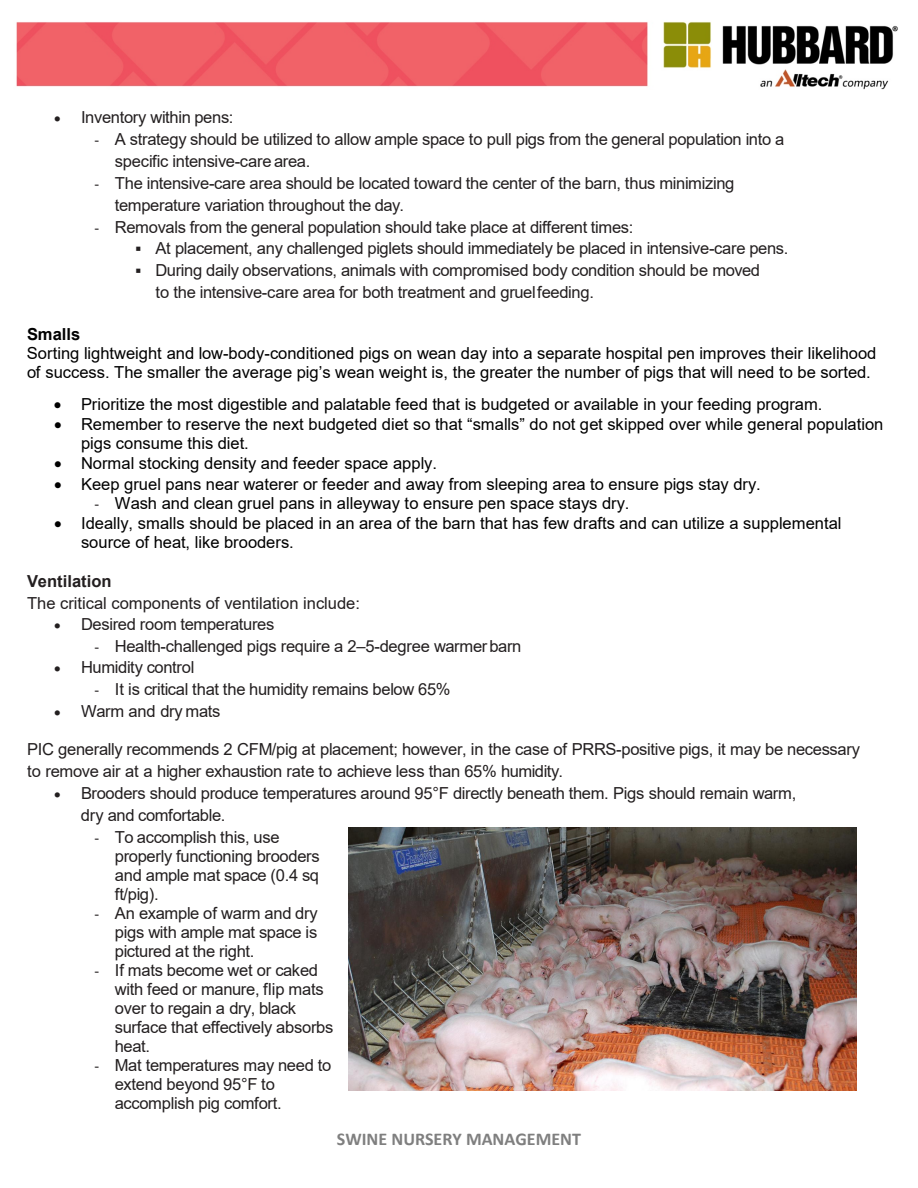
<style>
.page{position:relative;width:918px;height:1188px;background:#fff}
.page>*{position:absolute;margin:0;border:0;box-sizing:border-box;transform-origin:0 0}
.t1{font:700 18px "Calibri";color:#7f7f7f}
.t2{font:16.5px/21.8px "Arial";letter-spacing:-.02em;color:#231f20}
.t3{font:16.5px/18.9px "Arial";color:#000}
.t4{font:16.5px "Arial";color:#231f20}
.t5{font:700 16.5px "Arial";color:#231f20}
.t6{font:700 16.5px "Arial";color:#000}
.s1{font-family:"Frutiger LT Std";font-size:14.25px}
.s2{font-family:"Frutiger LT Std";font-size:14.25px;color:#231f20}
</style>
<div class="page">
<img style="left:16px;top:21px;width:882px;height:69px">
<img style="left:348px;top:827px;width:508px;height:264px">
<p class="t2" style="left:54px;top:107px;width:181px">• Inventory within pens:</p>
<p class="t2" style="left:115px;top:128px;width:671px;text-indent:-20px"><span class="s1">-</span> A strategy should be utilized to allow ample space to pull pigs from the general population into a specific intensive-care area.</p>
<p class="t2" style="left:115px;top:172px;width:621px;text-indent:-20px"><span class="s1">-</span> The intensive-care area should be located toward the center of the barn, thus minimizing temperature variation throughout the day.</p>
<p class="t2" style="left:94px;top:216px;width:540px"><span class="s1">-</span> Removals from the general population should take place at different times:</p>
<p class="t2" style="left:135px;top:238px;width:655px">▪ At placement, any challenged piglets should immediately be placed in intensive-care pens.</p>
<p class="t2" style="left:155px;top:259px;width:606px;text-indent:-20px">▪ During daily observations, animals with compromised body condition should be moved to the intensive-care area for both treatment and gruelfeeding.</p>
<p class="t6" style="left:27px;top:323px;width:55px">Smalls</p>
<p class="t3" style="left:27px;top:344px;width:851px">Sorting lightweight and low-body-conditioned pigs on wean day into a separate hospital pen improves their likelihood of success. The smaller the average pig’s wean weight is, the greater the number of pigs that will need to be sorted.</p>
<p class="t3" style="left:54px;top:395px;width:770px">• Prioritize the most digestible and palatable feed that is budgeted or available in your feeding program.</p>
<p class="t3" style="left:81px;top:415px;width:804px;text-indent:-27px">• Remember to reserve the next budgeted diet so that “smalls” do not get skipped over while general population pigs consume this diet.</p>
<p class="t3" style="left:54px;top:454px;width:384px">• Normal stocking density and feeder space apply.</p>
<p class="t3" style="left:54px;top:474px;width:708px">• Keep gruel pans near waterer or feeder and away from sleeping area to ensure pigs stay dry.</p>
<p class="t3" style="left:94px;top:493px;width:536px"><span class="s2">-</span> Wash and clean gruel pans in alleyway to ensure pen space stays dry.</p>
<p class="t3" style="left:81px;top:513px;width:762px;text-indent:-27px">• Ideally, smalls should be placed in an area of the barn that has few drafts and can utilize a supplemental source of heat, like brooders.</p>
<h3 class="t5" style="left:27px;top:570px;width:86px">Ventilation</h3>
<p class="t4" style="left:27px;top:591px;width:335px">The critical components of ventilation include:</p>
<p class="t2" style="left:54px;top:613px;width:222px">• Desired room temperatures</p>
<p class="t2" style="left:94px;top:635px;width:428px"><span class="s1">-</span> Health-challenged pigs require a 2–5-degree warmerbarn</p>
<p class="t2" style="left:54px;top:657px;width:142px">• Humidity control</p>
<p class="t2" style="left:94px;top:678px;width:358px"><span class="s1">-</span> It is critical that the humidity remains below 65%</p>
<p class="t2" style="left:54px;top:700px;width:168px">• Warm and dry mats</p>
<p class="t2" style="left:27px;top:739px;width:835px">PIC generally recommends 2 CFM/pig at placement; however, in the case of PRRS-positive pigs, it may be necessary to remove air at a higher exhaustion rate to achieve less than 65% humidity.</p>
<p class="t2" style="left:81px;top:782px;width:717px;text-indent:-27px">• Brooders should produce temperatures around 95°F directly beneath them. Pigs should remain warm, dry and comfortable.</p>
<p class="t2" style="left:94px;top:826px;width:187px"><span class="s1">-</span> To accomplish this, use</p>
<p class="t2" style="left:115px;top:845px;width:206px">properly functioning brooders</p>
<p class="t2" style="left:115px;top:864px;width:206px">and ample mat space (0.4 sq</p>
<p class="t2" style="left:115px;top:883px;width:45px">ft/pig).</p>
<p class="t2" style="left:94px;top:902px;width:225px"><span class="s1">-</span> An example of warm and dry</p>
<p class="t2" style="left:115px;top:921px;width:204px">pigs with ample mat space is</p>
<p class="t2" style="left:115px;top:940px;width:141px">pictured at the right.</p>
<p class="t2" style="left:94px;top:959px;width:225px"><span class="s1">-</span> If mats become wet or caked</p>
<p class="t2" style="left:115px;top:978px;width:210px">with feed or manure, flip mats</p>
<p class="t2" style="left:115px;top:997px;width:183px">over to regain a dry, black</p>
<p class="t2" style="left:115px;top:1016px;width:220px">surface that effectively absorbs</p>
<p class="t2" style="left:115px;top:1035px;width:37px">heat.</p>
<p class="t2" style="left:94px;top:1054px;width:238px"><span class="s1">-</span> Mat temperatures may need to</p>
<p class="t2" style="left:115px;top:1073px;width:162px">extend beyond 95°F to</p>
<p class="t2" style="left:115px;top:1092px;width:168px">accomplish pig comfort.</p>
<p class="t1" style="left:337px;top:1126px;width:245px">SWINE NURSERY MANAGEMENT</p>
</div>
